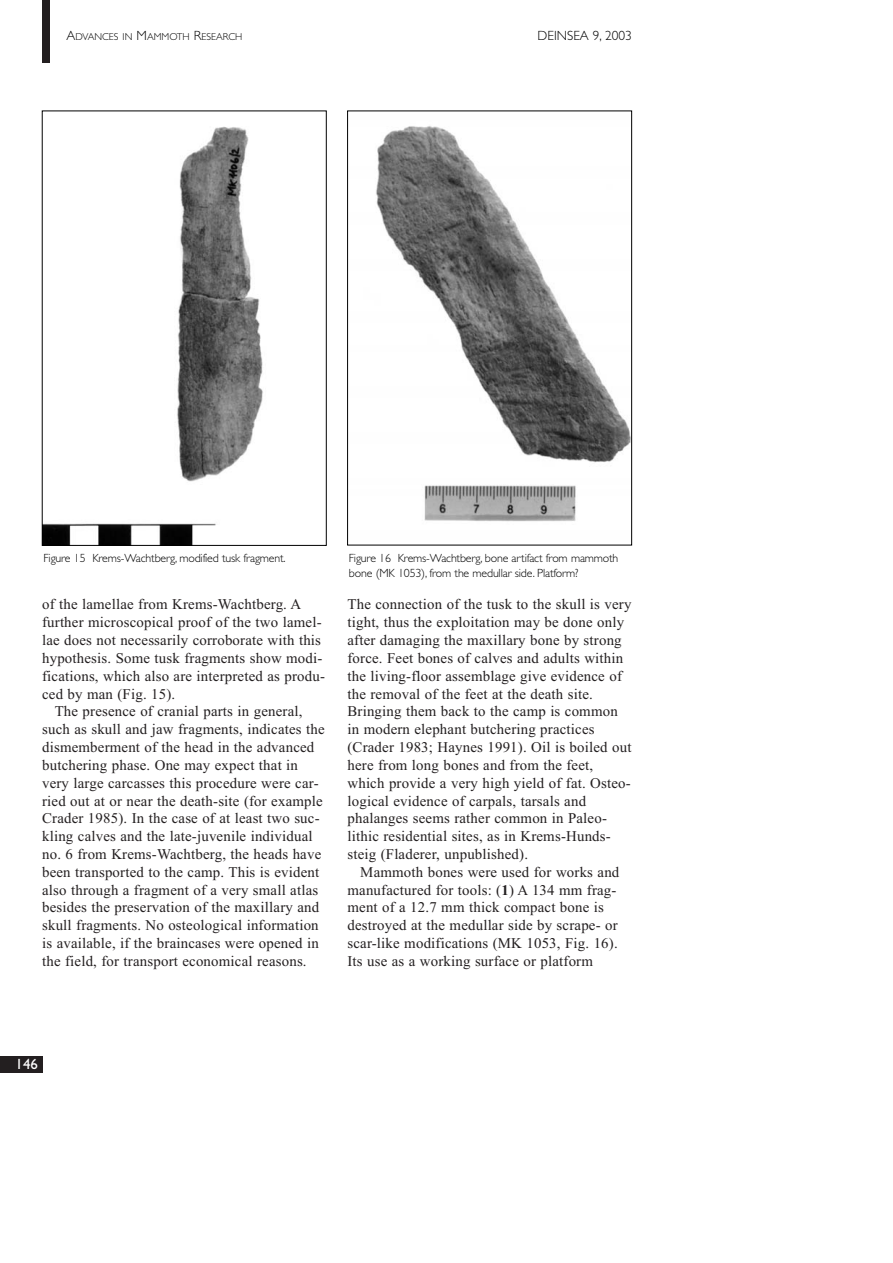
<style>
.page{position:relative;width:893px;height:1263px;background:#fff}
.page>*{position:absolute;margin:0;border:0;box-sizing:border-box;transform-origin:0 0}
.t1{font:14.85px/17.9px "Times New Roman";letter-spacing:.015em;color:#231f20}
.t2{font:14.85px "Gill Sans";color:#fff}
.t3{font:300 13.35px "Gill Sans";color:#000}
.t4{font:300 11.85px/14.9px "Gill Sans";letter-spacing:-.015em;color:#000}
.t5{font:300 10.05px "Gill Sans";color:#000}
.s1{font-size:13.35px}
.s2{font-weight:700}
</style>
<div class="page">
<div style="left:42px;top:0;width:8px;height:62px;background:#231f20"></div>
<div style="left:0;top:1056px;width:42px;height:17px;background:#231f20"></div>
<img style="left:44px;top:126px;width:219px;height:418px">
<img style="left:376px;top:126px;width:253px;height:396px">
<div style="left:347px;top:111px;width:284px;height:434px;border:1px solid #000"></div>
<p class="t5" style="left:66px;top:34px;width:177px"><span class="s1">A</span>DVANCES IN <span class="s1">M</span>AMMOTH <span class="s1">R</span>ESEARCH</p>
<p class="t3" style="left:537px;top:31px;width:96px">DEINSEA 9, 2003</p>
<p class="t4" style="left:44px;top:552px;width:243px">Figure 15 Krems-Wachtberg, modified tusk fragment.</p>
<p class="t4" style="left:349px;top:552px;width:271px">Figure 16 Krems-Wachtberg, bone artifact from mammoth bone (MK 1053), from the medullar side. Platform?</p>
<p class="t1" style="left:42px;top:597px;width:261px">of the lamellae from Krems-Wachtberg. A</p>
<p class="t1" style="left:42px;top:615px;width:281px">further microscopical proof of the two lamel-</p>
<p class="t1" style="left:42px;top:633px;width:280px">lae does not necessarily corroborate with this</p>
<p class="t1" style="left:42px;top:650px;width:282px">hypothesis. Some tusk fragments show modi-</p>
<p class="t1" style="left:42px;top:668px;width:284px">fications, which also are interpreted as produ-</p>
<p class="t1" style="left:42px;top:686px;width:135px">ced by man (Fig. 15).</p>
<p class="t1" style="left:55px;top:704px;width:249px">The presence of cranial parts in general,</p>
<p class="t1" style="left:42px;top:722px;width:284px">such as skull and jaw fragments, indicates the</p>
<p class="t1" style="left:42px;top:740px;width:274px">dismemberment of the head in the advanced</p>
<p class="t1" style="left:42px;top:757px;width:257px">butchering phase. One may expect that in</p>
<p class="t1" style="left:42px;top:775px;width:278px">very large carcasses this procedure were car-</p>
<p class="t1" style="left:42px;top:793px;width:282px">ried out at or near the death-site (for example</p>
<p class="t1" style="left:42px;top:811px;width:279px">Crader 1985). In the case of at least two suc-</p>
<p class="t1" style="left:42px;top:829px;width:272px">kling calves and the late-juvenile individual</p>
<p class="t1" style="left:42px;top:846px;width:281px">no. 6 from Krems-Wachtberg, the heads have</p>
<p class="t1" style="left:42px;top:864px;width:279px">been transported to the camp. This is evident</p>
<p class="t1" style="left:42px;top:882px;width:278px">also through a fragment of a very small atlas</p>
<p class="t1" style="left:42px;top:900px;width:278px">besides the preservation of the maxillary and</p>
<p class="t1" style="left:42px;top:918px;width:278px">skull fragments. No osteological information</p>
<p class="t1" style="left:42px;top:936px;width:278px">is available, if the braincases were opened in</p>
<p class="t1" style="left:42px;top:953px;width:266px">the field, for transport economical reasons.</p>
<p class="t1" style="left:347px;top:597px;width:285px">The connection of the tusk to the skull is very tight, thus the exploitation may be done only after damaging the maxillary bone by strong force. Feet bones of calves and adults within the living-floor assemblage give evidence of the removal of the feet at the death site.<br>Bringing them back to the camp is common in modern elephant butchering practices (Crader 1983; Haynes 1991). Oil is boiled out here from long bones and from the feet, which provide a very high yield of fat. Osteo&shy;logical evidence of carpals, tarsals and phalanges seems rather common in Paleo&shy;lithic residential sites, as in Krems-Hunds&shy;steig (Fladerer, unpublished).</p>
<p class="t1" style="left:347px;top:864px;width:273px;text-indent:13px">Mammoth bones were used for works and manufactured for tools: (<span class="s2">1</span>) A 134 mm frag&shy;ment of a 12.7 mm thick compact bone is destroyed at the medullar side by scrape- or scar-like modifications (MK 1053, Fig. 16).<br>Its use as a working surface or platform</p>
<p class="t2" style="left:16px;top:1059px;width:24px">146</p>
</div>
